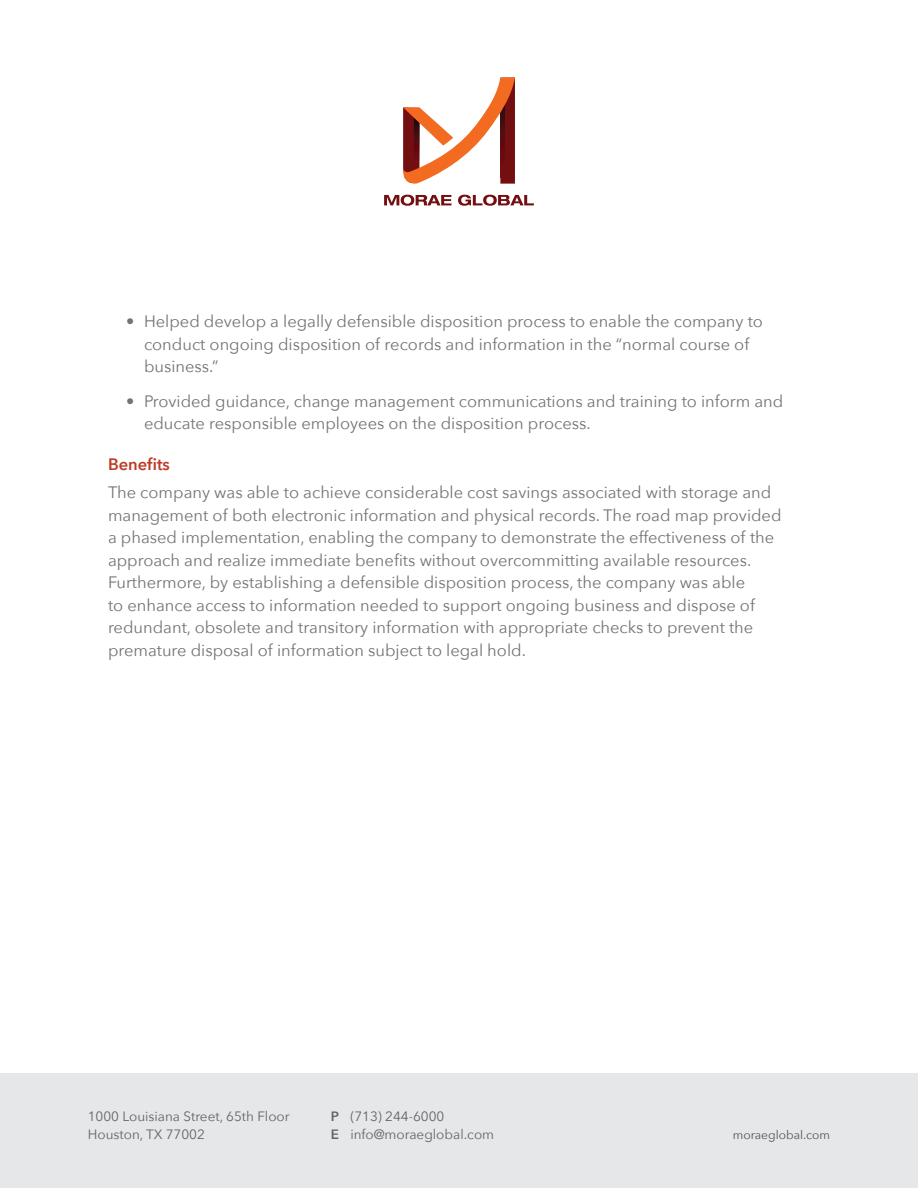
<style>
.page{position:relative;width:918px;height:1188px;background:#fff}
.page>*{position:absolute;margin:0;border:0;box-sizing:border-box;transform-origin:0 0}
.Body{font:16.5px/22.5px "Avenir Next";color:#727376}
.Sub_1{font:600 16.5px "Avenir Next";color:#bd3a25}
.Body_9_12{font:13.5px/17.2px "Avenir Next";color:#636366}
.t1{font:12px "Avenir Next";color:#4d5459}
.s1{font-weight:600}
</style>
<div class="page">
<div style="left:0;top:1073px;width:918px;height:115px;background:#e6e7e9"></div>
<svg style="left:403px;top:77px;width:112px;height:107px"></svg>
<svg style="left:384px;top:195px;width:67px;height:11px"></svg>
<svg style="left:458px;top:195px;width:76px;height:11px"></svg>
<p class="Body" style="left:144px;top:309px;width:621px;text-indent:-18px">• Helped develop a legally defensible disposition process to enable the company to conduct ongoing disposition of records and information in the “normal course of business.”</p>
<p class="Body" style="left:144px;top:389px;width:641px;text-indent:-18px">• Provided guidance, change management communications and training to inform and educate responsible employees on the disposition process.</p>
<p class="Sub_1" style="left:108px;top:450px;width:63px">Benefits</p>
<p class="Body" style="left:108px;top:480px;width:675px">The company was able to achieve considerable cost savings associated with storage and management of both electronic information and physical records. The road map provided a phased implementation, enabling the company to demonstrate the effectiveness of the approach and realize immediate benefits without overcommitting available resources.<br>Furthermore, by establishing a defensible disposition process, the company was able<br>to enhance access to information needed to support ongoing business and dispose of redundant, obsolete and transitory information with appropriate checks to prevent the premature disposal of information subject to legal hold.</p>
<p class="Body_9_12" style="left:88px;top:1107px;width:203px">1000 Louisiana Street, 65th Floor<br>Houston, TX 77002</p>
<p class="Body_9_12" style="left:331px;top:1107px;width:165px"><span class="s1">P</span> (713) 244-6000<br><span class="s1">E</span> info@moraeglobal.com</p>
<p class="t1" style="left:733px;top:1124px;width:99px">moraeglobal.com</p>
</div>
